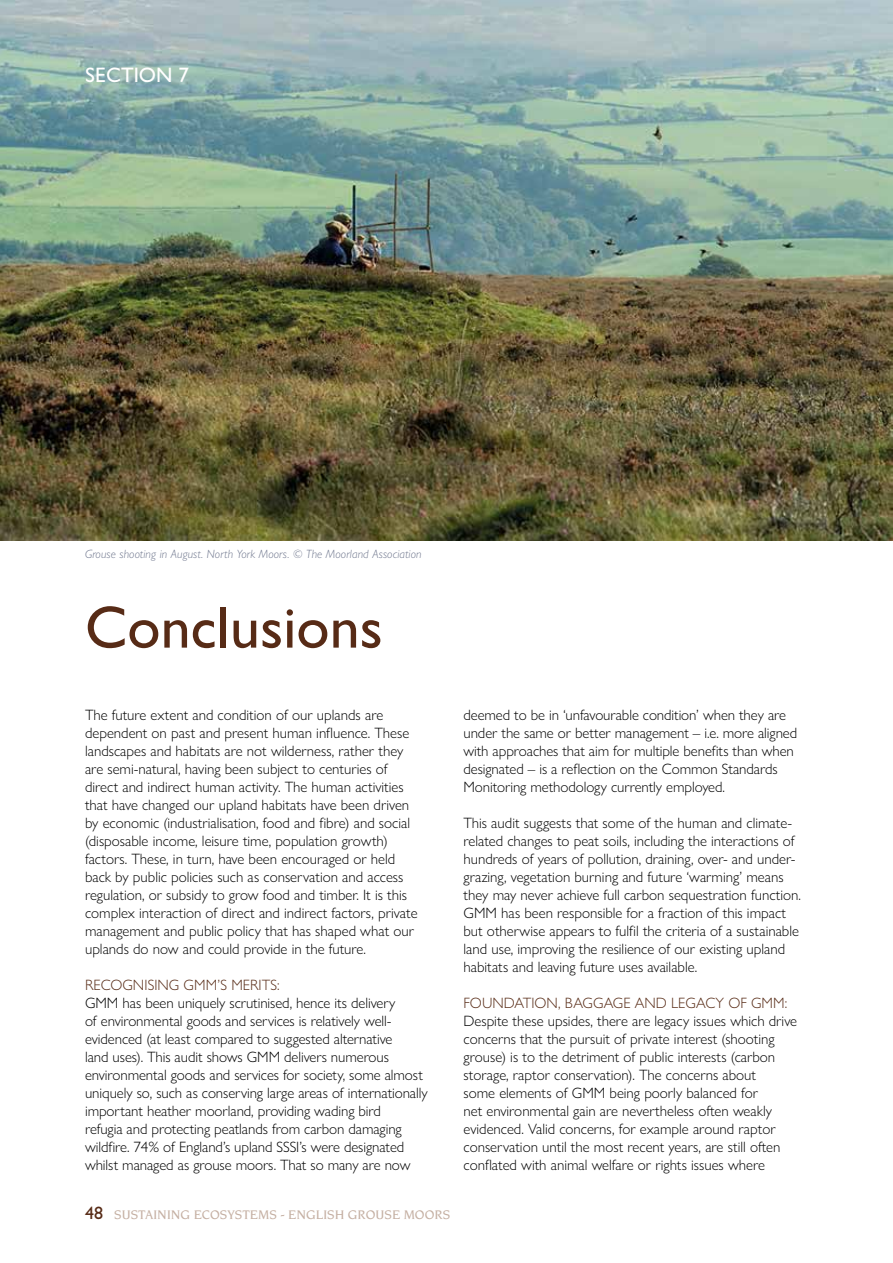
<style>
.page{position:relative;width:893px;height:1263px;background:#fff}
.page>*{position:absolute;margin:0;border:0;box-sizing:border-box;transform-origin:0 0}
.t1{font:500 60px "Gill Sans Nova";color:#572b16}
.t2{font:500 21px "Gill Sans Nova";color:#fff}
.t3{font:300 15px/18px "Gill Sans Nova";color:#000}
.t4{font:300 15px "Gill Sans Nova";color:#572b16}
.t5{font:500 13.5px "Novarese LT";color:#c5b0a3}
.t6{font:italic 300 12px "Gill Sans Nova";letter-spacing:.01em;color:#6b738a}
.s1{font-family:"Gill Sans Nova";font-size:18px;color:#572b16}
</style>
<div class="page">
<img style="left:0;top:0;width:893px;height:540px">
<h2 class="t2" style="left:85px;top:62px;width:105px">SECTION 7</h2>
<p class="t6" style="left:85px;top:546px;width:338px">Grouse shooting in August. North York Moors. © The Moorland Association</p>
<h1 class="t1" style="left:85px;top:591px;width:299px">Conclusions</h1>
<p class="t3" style="left:85px;top:706px;width:334px">The future extent and condition of our uplands are dependent on past and present human influence. These landscapes and habitats are not wilderness, rather they are semi-natural, having been subject to centuries of direct and indirect human activity. The human activities that have changed our upland habitats have been driven by economic (industrialisation, food and fibre) and social (disposable income, leisure time, population growth) factors. These, in turn, have been encouraged or held back by public policies such as conservation and access regulation, or subsidy to grow food and timber. It is this complex interaction of direct and indirect factors, private management and public policy that has shaped what our uplands do now and could provide in the future.</p>
<p class="t4" style="left:85px;top:976px;width:196px">RECOGNISING GMM’S MERITS:</p>
<p class="t3" style="left:85px;top:994px;width:344px">GMM has been uniquely scrutinised, hence its delivery<br>of environmental goods and services is relatively well&shy;evidenced (at least compared to suggested alternative<br>land uses). This audit shows GMM delivers numerous environmental goods and services for society, some almost uniquely so, such as conserving large areas of internationally important heather moorland, providing wading bird<br>refugia and protecting peatlands from carbon damaging wildfire. 74% of England’s upland SSSI’s were designated whilst managed as grouse moors. That so many are now</p>
<p class="t5" style="left:85px;top:1207px;width:367px"><span class="s1">48</span> SUSTAINING ECOSYSTEMS - ENGLISH GROUSE MOORS</p>
<p class="t3" style="left:463px;top:706px;width:335px">deemed to be in ‘unfavourable condition’ when they are under the same or better management – i.e. more aligned with approaches that aim for multiple benefits than when designated – is a reflection on the Common Standards Monitoring methodology currently employed.</p>
<p class="t3" style="left:463px;top:814px;width:339px">This audit suggests that some of the human and climate&shy;related changes to peat soils, including the interactions of hundreds of years of pollution, draining, over- and under&shy;grazing, vegetation burning and future ‘warming’ means they may never achieve full carbon sequestration function.<br>GMM has been responsible for a fraction of this impact but otherwise appears to fulfil the criteria of a sustainable land use, improving the resilience of our existing upland habitats and leaving future uses available.</p>
<p class="t4" style="left:463px;top:994px;width:325px">FOUNDATION, BAGGAGE AND LEGACY OF GMM:</p>
<p class="t3" style="left:463px;top:1012px;width:335px">Despite these upsides, there are legacy issues which drive concerns that the pursuit of private interest (shooting grouse) is to the detriment of public interests (carbon storage, raptor conservation). The concerns about<br>some elements of GMM being poorly balanced for<br>net environmental gain are nevertheless often weakly evidenced. Valid concerns, for example around raptor conservation until the most recent years, are still often conflated with animal welfare or rights issues where</p>
</div>
